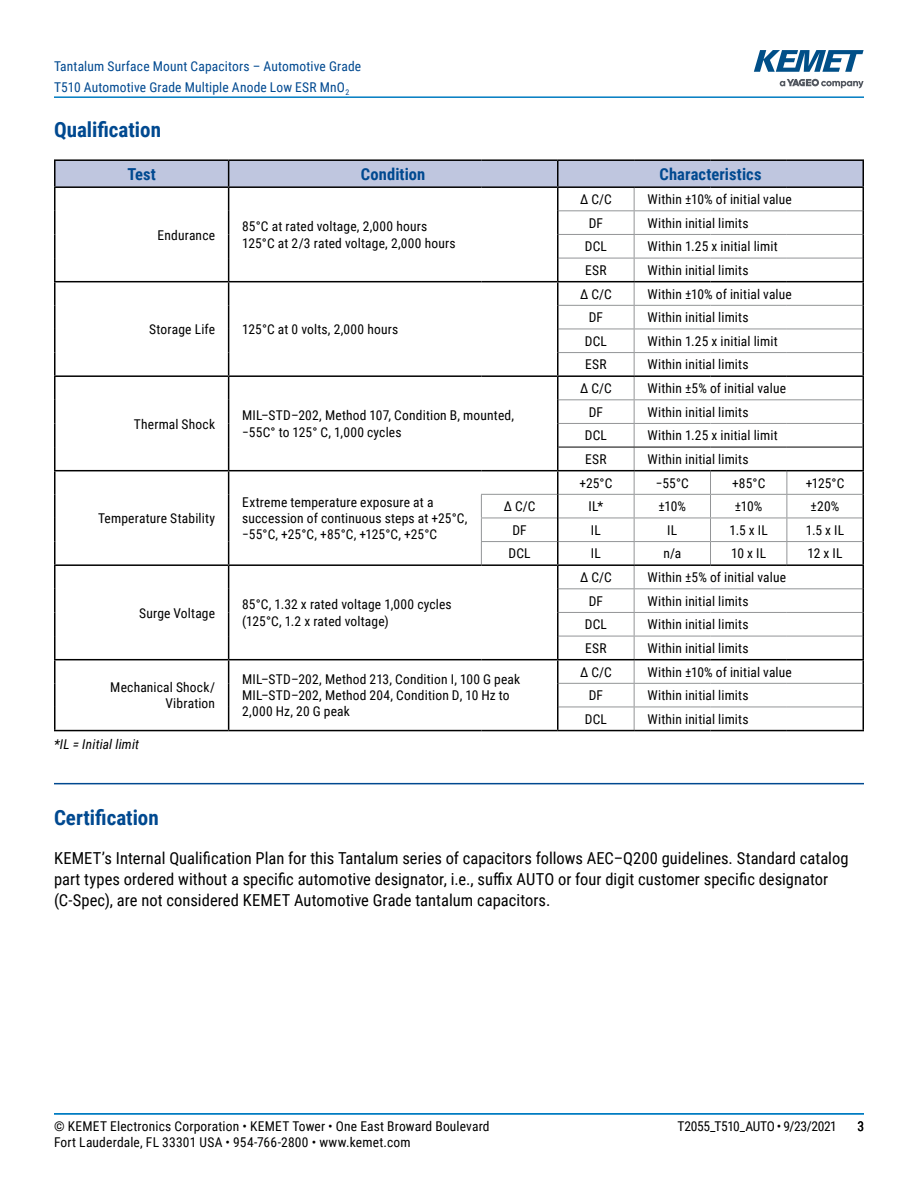
<style>
.page{position:relative;width:918px;height:1188px;background:#fff}
.page>*{position:absolute;margin:0;border:0;box-sizing:border-box;transform-origin:0 0}
.t1{font:700 21px "Roboto Condensed";color:#004990}
.t2{font:16.5px/21px "Roboto Condensed";letter-spacing:.005em;color:#000}
.t3{font:700 16.5px "Roboto Condensed";letter-spacing:.005em;color:#004990}
.t4{font:13.5px/16.2px "Roboto Condensed";letter-spacing:.01em;color:#000}
.t5{font:13.5px/21px "Roboto Condensed";letter-spacing:.015em;color:#004990}
.t6{font:13.5px "Roboto Condensed";letter-spacing:-.025em;color:#000}
.t7{font:italic 13.5px "Roboto Condensed";letter-spacing:.01em;color:#000}
</style>
<div class="page">
<hr style="left:54px;top:1113px;width:810px;height:2px;background:#007cc2">
<hr style="left:54px;top:96px;width:810px;height:2px;background:#007cc2">
<svg style="left:780px;top:79px;width:84px;height:9px"></svg>
<svg style="left:754px;top:50px;width:110px;height:22px"></svg>
<hr style="left:54px;top:783px;width:810px;height:1px;background:#004990">
<hr style="left:229px;top:730px;width:252px;height:1px;background:#000">
<hr style="left:481px;top:730px;width:77px;height:1px;background:#000">
<hr style="left:54px;top:281px;width:175px;height:1px;background:#000">
<hr style="left:54px;top:375px;width:175px;height:2px;background:#000">
<hr style="left:54px;top:470px;width:175px;height:1px;background:#000">
<hr style="left:54px;top:564px;width:175px;height:2px;background:#000">
<hr style="left:54px;top:659px;width:175px;height:1px;background:#000">
<hr style="left:54px;top:188px;width:2px;height:23px;background:#000">
<hr style="left:54px;top:211px;width:2px;height:23px;background:#000">
<hr style="left:54px;top:234px;width:2px;height:24px;background:#000">
<hr style="left:54px;top:258px;width:2px;height:23px;background:#000">
<hr style="left:54px;top:282px;width:2px;height:23px;background:#000">
<hr style="left:54px;top:305px;width:2px;height:24px;background:#000">
<hr style="left:54px;top:329px;width:2px;height:24px;background:#000">
<hr style="left:54px;top:353px;width:2px;height:22px;background:#000">
<hr style="left:54px;top:377px;width:2px;height:23px;background:#000">
<hr style="left:54px;top:400px;width:2px;height:23px;background:#000">
<hr style="left:54px;top:423px;width:2px;height:24px;background:#000">
<hr style="left:54px;top:447px;width:2px;height:23px;background:#000">
<hr style="left:54px;top:471px;width:2px;height:23px;background:#000">
<hr style="left:54px;top:494px;width:2px;height:24px;background:#000">
<hr style="left:54px;top:518px;width:2px;height:24px;background:#000">
<hr style="left:54px;top:542px;width:2px;height:22px;background:#000">
<hr style="left:54px;top:566px;width:2px;height:23px;background:#000">
<hr style="left:54px;top:589px;width:2px;height:23px;background:#000">
<hr style="left:54px;top:612px;width:2px;height:24px;background:#000">
<hr style="left:54px;top:636px;width:2px;height:23px;background:#000">
<hr style="left:54px;top:660px;width:2px;height:23px;background:#000">
<hr style="left:54px;top:683px;width:2px;height:24px;background:#000">
<hr style="left:54px;top:707px;width:2px;height:23px;background:#000">
<hr style="left:54px;top:730px;width:175px;height:1px;background:#000">
<hr style="left:54px;top:159px;width:175px;height:2px;background:#000">
<hr style="left:54px;top:161px;width:2px;height:25px;background:#000">
<hr style="left:54px;top:186px;width:175px;height:2px;background:#000">
<hr style="left:558px;top:159px;width:76px;height:2px;background:#000">
<hr style="left:634px;top:159px;width:77px;height:2px;background:#000">
<hr style="left:711px;top:159px;width:76px;height:2px;background:#000">
<hr style="left:787px;top:159px;width:77px;height:2px;background:#000">
<hr style="left:558px;top:730px;width:76px;height:1px;background:#000">
<hr style="left:634px;top:730px;width:77px;height:1px;background:#000">
<hr style="left:711px;top:730px;width:76px;height:1px;background:#000">
<hr style="left:787px;top:730px;width:77px;height:1px;background:#000">
<hr style="left:229px;top:159px;width:252px;height:2px;background:#000">
<svg style="left:55px;top:160px;width:809px;height:570px"></svg>
<hr style="left:481px;top:159px;width:77px;height:2px;background:#000">
<hr style="left:229px;top:186px;width:252px;height:2px;background:#000">
<hr style="left:481px;top:186px;width:77px;height:2px;background:#000">
<hr style="left:558px;top:186px;width:76px;height:2px;background:#000">
<hr style="left:634px;top:186px;width:77px;height:2px;background:#000">
<hr style="left:711px;top:186px;width:76px;height:2px;background:#000">
<hr style="left:787px;top:186px;width:77px;height:2px;background:#000">
<p class="t5" style="left:54px;top:57px;width:309px">Tantalum Surface Mount Capacitors – Automotive Grade<br>T510 Automotive Grade Multiple Anode Low ESR MnO<sub>2</sub></p>
<h1 class="t1" style="left:54px;top:115px;width:109px">Quali昀椀cation</h1>
<p class="t3" style="left:127px;top:162px;width:30px">Test</p>
<p class="t3" style="left:361px;top:162px;width:66px">Condition</p>
<p class="t3" style="left:660px;top:162px;width:103px">Characteristics</p>
<p class="t4" style="left:158px;top:228px;width:59px">Endurance</p>
<p class="t4" style="left:242px;top:218px;width:215px">85°C at rated voltage, 2,000 hours<br>125°C at 2/3 rated voltage, 2,000 hours</p>
<p class="t4" style="left:149px;top:322px;width:68px">Storage Life</p>
<p class="t4" style="left:242px;top:321px;width:158px">125°C at 0 volts, 2,000 hours</p>
<p class="t4" style="left:134px;top:417px;width:83px">Thermal Shock</p>
<p class="t4" style="left:242px;top:409px;width:274px">MIL–STD–202, Method 107, Condition B, mounted, −55C° to 125° C, 1,000 cycles</p>
<p class="t4" style="left:580px;top:191px;width:33px">Δ C/C</p>
<p class="t4" style="left:648px;top:192px;width:146px">Within ±10% of initial value</p>
<p class="t4" style="left:589px;top:216px;width:16px">DF</p>
<p class="t4" style="left:648px;top:216px;width:102px">Within initial limits</p>
<p class="t4" style="left:585px;top:240px;width:24px">DCL</p>
<p class="t4" style="left:648px;top:240px;width:132px">Within 1.25 x initial limit</p>
<p class="t4" style="left:585px;top:263px;width:23px">ESR</p>
<p class="t4" style="left:648px;top:263px;width:102px">Within initial limits</p>
<p class="t4" style="left:580px;top:285px;width:33px">Δ C/C</p>
<p class="t4" style="left:648px;top:287px;width:146px">Within ±10% of initial value</p>
<p class="t4" style="left:589px;top:310px;width:16px">DF</p>
<p class="t4" style="left:648px;top:310px;width:102px">Within initial limits</p>
<p class="t4" style="left:585px;top:334px;width:24px">DCL</p>
<p class="t4" style="left:648px;top:334px;width:132px">Within 1.25 x initial limit</p>
<p class="t4" style="left:585px;top:358px;width:23px">ESR</p>
<p class="t4" style="left:648px;top:358px;width:102px">Within initial limits</p>
<p class="t4" style="left:580px;top:380px;width:33px">Δ C/C</p>
<p class="t4" style="left:648px;top:381px;width:140px">Within ±5% of initial value</p>
<p class="t4" style="left:589px;top:405px;width:16px">DF</p>
<p class="t4" style="left:648px;top:405px;width:102px">Within initial limits</p>
<p class="t4" style="left:585px;top:429px;width:24px">DCL</p>
<p class="t4" style="left:648px;top:429px;width:132px">Within 1.25 x initial limit</p>
<p class="t4" style="left:585px;top:452px;width:23px">ESR</p>
<p class="t4" style="left:648px;top:452px;width:102px">Within initial limits</p>
<p class="t4" style="left:580px;top:474px;width:34px">+25°C</p>
<p class="t4" style="left:656px;top:474px;width:35px">−55°C</p>
<p class="t4" style="left:732px;top:474px;width:35px">+85°C</p>
<p class="t4" style="left:806px;top:474px;width:40px">+125°C</p>
<p class="t4" style="left:98px;top:511px;width:118px">Temperature Stability</p>
<p class="t4" style="left:242px;top:495px;width:227px">Extreme temperature exposure at a succession of continuous steps at +25°C, −55°C, +25°C, +85°C, +125°C, +25°C</p>
<p class="t4" style="left:139px;top:606px;width:78px">Surge Voltage</p>
<p class="t4" style="left:242px;top:596px;width:211px">85°C, 1.32 x rated voltage 1,000 cycles (125°C, 1.2 x rated voltage)</p>
<p class="t4" style="left:504px;top:498px;width:33px">Δ C/C</p>
<p class="t4" style="left:589px;top:499px;width:16px">IL*</p>
<p class="t4" style="left:658px;top:499px;width:29px">±10%</p>
<p class="t4" style="left:735px;top:499px;width:29px">±10%</p>
<p class="t4" style="left:811px;top:499px;width:30px">±20%</p>
<p class="t4" style="left:512px;top:523px;width:16px">DF</p>
<p class="t4" style="left:591px;top:523px;width:11px">IL</p>
<p class="t4" style="left:667px;top:523px;width:11px">IL</p>
<p class="t4" style="left:730px;top:523px;width:40px">1.5 x IL</p>
<p class="t4" style="left:806px;top:523px;width:40px">1.5 x IL</p>
<p class="t4" style="left:508px;top:547px;width:24px">DCL</p>
<p class="t4" style="left:591px;top:547px;width:11px">IL</p>
<p class="t4" style="left:663px;top:547px;width:19px">n/a</p>
<p class="t4" style="left:731px;top:547px;width:37px">10 x IL</p>
<p class="t4" style="left:808px;top:547px;width:36px">12 x IL</p>
<p class="t4" style="left:580px;top:569px;width:33px">Δ C/C</p>
<p class="t4" style="left:648px;top:570px;width:140px">Within ±5% of initial value</p>
<p class="t4" style="left:589px;top:594px;width:16px">DF</p>
<p class="t4" style="left:648px;top:594px;width:102px">Within initial limits</p>
<p class="t4" style="left:585px;top:618px;width:24px">DCL</p>
<p class="t4" style="left:648px;top:618px;width:102px">Within initial limits</p>
<p class="t4" style="left:585px;top:641px;width:23px">ESR</p>
<p class="t4" style="left:648px;top:641px;width:102px">Within initial limits</p>
<p class="t4" style="left:110px;top:680px;width:106px;text-align:right">Mechanical Shock/<br>Vibration</p>
<p class="t4" style="left:242px;top:672px;width:280px">MIL–STD–202, Method 213, Condition I, 100 G peak<br>MIL–STD–202, Method 204, Condition D, 10 Hz to<br>2,000 Hz, 20 G peak</p>
<p class="t7" style="left:54px;top:739px;width:87px">*IL = Initial limit</p>
<p class="t4" style="left:580px;top:663px;width:33px">Δ C/C</p>
<p class="t4" style="left:648px;top:665px;width:146px">Within ±10% of initial value</p>
<p class="t4" style="left:589px;top:688px;width:16px">DF</p>
<p class="t4" style="left:648px;top:688px;width:102px">Within initial limits</p>
<p class="t4" style="left:585px;top:712px;width:24px">DCL</p>
<p class="t4" style="left:648px;top:712px;width:102px">Within initial limits</p>
<h1 class="t1" style="left:54px;top:803px;width:106px">Certi昀椀cation</h1>
<p class="t2" style="left:54px;top:847px;width:796px">KEMET’s Internal Quali昀椀cation Plan for this Tantalum series of capacitors follows AEC–Q200 guidelines. Standard catalog part types ordered without a speci昀椀c automotive designator, i.e., su昀케x AUTO or four digit customer speci昀椀c designator (C-Spec), are not considered KEMET Automotive Grade tantalum capacitors.</p>
<p class="t4" style="left:54px;top:1119px;width:437px">© KEMET Electronics Corporation • KEMET Tower • One East Broward Boulevard</p>
<p class="t6" style="left:678px;top:1120px;width:161px">T2055_T510_AUTO • 9/23/2021</p>
<p class="t4" style="left:54px;top:1135px;width:358px">Fort Lauderdale, FL 33301 USA • 954-766-2800 • www.kemet.com</p>
<p class="t4" style="left:857px;top:1119px;width:8px">3</p>
</div>
